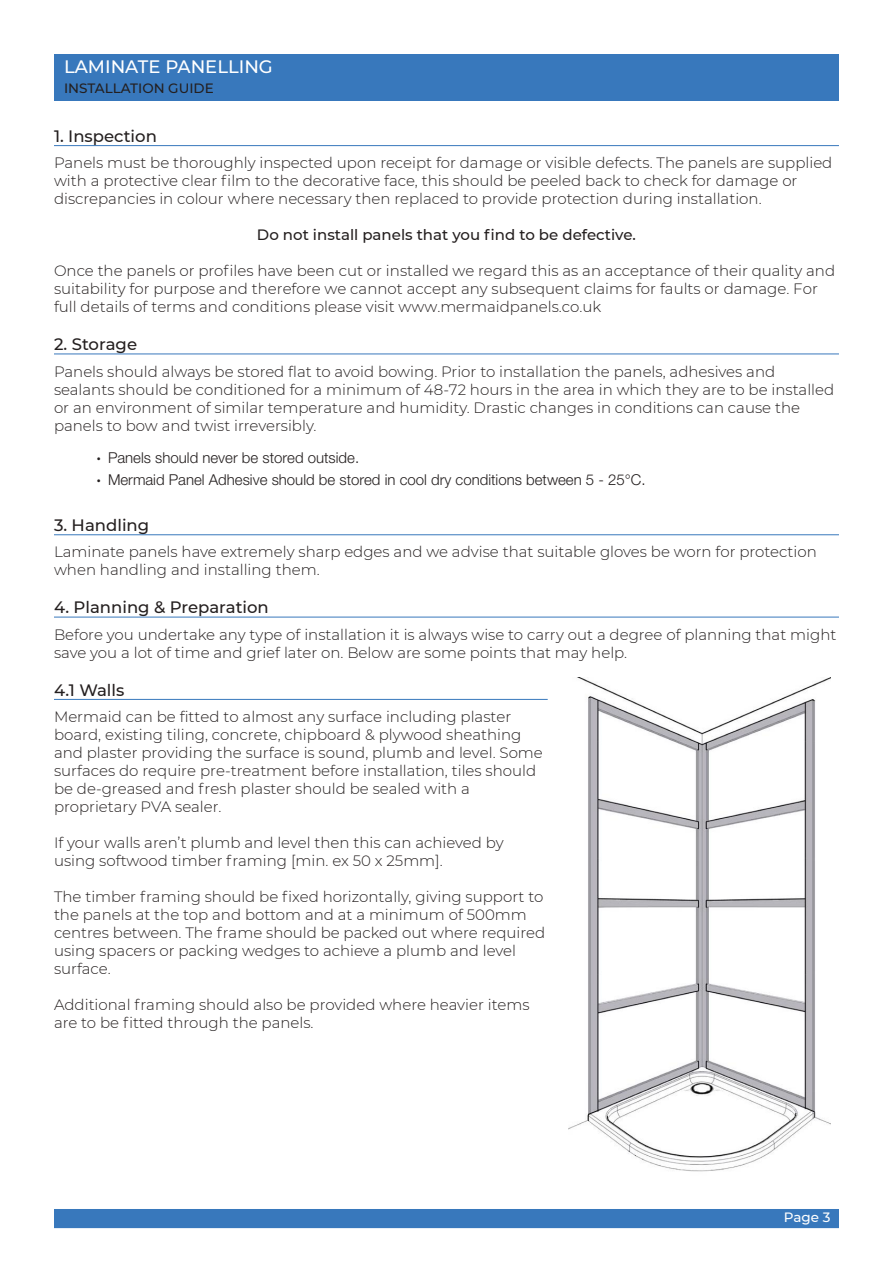
<style>
.page{position:relative;width:893px;height:1263px;background:#fff}
.page>*{position:absolute;margin:0;border:0;box-sizing:border-box;transform-origin:0 0}
.t1{font:500 18px "Montserrat";color:#fff}
.t2{font:500 16.5px "Montserrat";color:#241f1f}
.t3{font:300 15px/18px "Montserrat";color:#241f1f}
.t4{font:300 15px "Helvetica Neue LT Std";color:#241f1f}
.t5{font:500 15px "Montserrat";color:#241f1f}
.t6{font:500 13.5px "Montserrat";color:#241f1f}
.t7{font:500 13.5px "Montserrat";color:#fff}
.s1{font-family:"Montserrat";font-weight:500}
</style>
<div class="page">
<div style="left:55px;top:55px;width:783px;height:45px;background:#3878bc"></div>
<div style="left:54px;top:54px;width:785px;height:47px;border:2px solid #3878bc"></div>
<div style="left:54px;top:1209px;width:785px;height:19px;background:#3878bc"></div>
<hr style="left:54px;top:145px;width:785px;height:1px;background:#3878bc">
<hr style="left:54px;top:354px;width:785px;height:1px;background:#3878bc">
<hr style="left:54px;top:534px;width:785px;height:1px;background:#3878bc">
<hr style="left:54px;top:617px;width:785px;height:1px;background:#3878bc">
<hr style="left:54px;top:699px;width:494px;height:1px;background:#3878bc">
<img style="left:569px;top:677px;width:262px;height:495px">
<p class="t1" style="left:64px;top:54px;width:210px">LAMINATE PANELLING</p>
<p class="t6" style="left:64px;top:79px;width:151px">INSTALLATION GUIDE</p>
<p class="t2" style="left:54px;top:124px;width:104px">1. Inspection</p>
<p class="t3" style="left:54px;top:153px;width:780px">Panels must be thoroughly inspected upon receipt for damage or visible defects. The panels are supplied with a protective clear film to the decorative face, this should be peeled back to check for damage or discrepancies in colour where necessary then replaced to provide protection during installation.</p>
<p class="t5" style="left:257px;top:224px;width:381px">Do not install panels that you find to be defective.</p>
<p class="t3" style="left:54px;top:261px;width:783px">Once the panels or profiles have been cut or installed we regard this as an acceptance of their quality and suitability for purpose and therefore we cannot accept any subsequent claims for faults or damage. For full details of terms and conditions please visit www.mermaidpanels.co.uk</p>
<p class="t2" style="left:54px;top:333px;width:85px">2. Storage</p>
<p class="t3" style="left:54px;top:362px;width:782px">Panels should always be stored flat to avoid bowing. Prior to installation the panels, adhesives and sealants should be conditioned for a minimum of 48-72 hours in the area in which they are to be installed or an environment of similar temperature and humidity. Drastic changes in conditions can cause the panels to bow and twist irreversibly.</p>
<p class="t4" style="left:97px;top:448px;width:264px"><span class="s1">•</span> Panels should never be stored outside.</p>
<p class="t4" style="left:97px;top:470px;width:550px"><span class="s1">•</span> Mermaid Panel Adhesive should be stored in cool dry conditions between 5 - 25°C.</p>
<p class="t2" style="left:54px;top:513px;width:97px">3. Handling</p>
<p class="t3" style="left:54px;top:543px;width:764px">Laminate panels have extremely sharp edges and we advise that suitable gloves be worn for protection when handling and installing them.</p>
<p class="t2" style="left:54px;top:596px;width:216px">4. Planning &amp; Preparation</p>
<p class="t3" style="left:54px;top:625px;width:784px">Before you undertake any type of installation it is always wise to carry out a degree of planning that might save you a lot of time and grief later on. Below are some points that may help.</p>
<p class="t2" style="left:54px;top:678px;width:72px">4.1 Walls</p>
<p class="t3" style="left:54px;top:707px;width:490px">Mermaid can be fitted to almost any surface including plaster board, existing tiling, concrete, chipboard &amp; plywood sheathing and plaster providing the surface is sound, plumb and level. Some surfaces do require pre-treatment before installation, tiles should be de-greased and fresh plaster should be sealed with a proprietary PVA sealer.</p>
<p class="t3" style="left:54px;top:833px;width:451px">If your walls aren’t plumb and level then this can achieved by using softwood timber framing [min. ex 50 x 25mm].</p>
<p class="t3" style="left:54px;top:887px;width:493px">The timber framing should be fixed horizontally, giving support to the panels at the top and bottom and at a minimum of 500mm centres between. The frame should be packed out where required using spacers or packing wedges to achieve a plumb and level surface.</p>
<p class="t3" style="left:54px;top:995px;width:477px">Additional framing should also be provided where heavier items are to be fitted through the panels.</p>
<p class="t7" style="left:784px;top:1208px;width:48px">Page 3</p>
</div>
